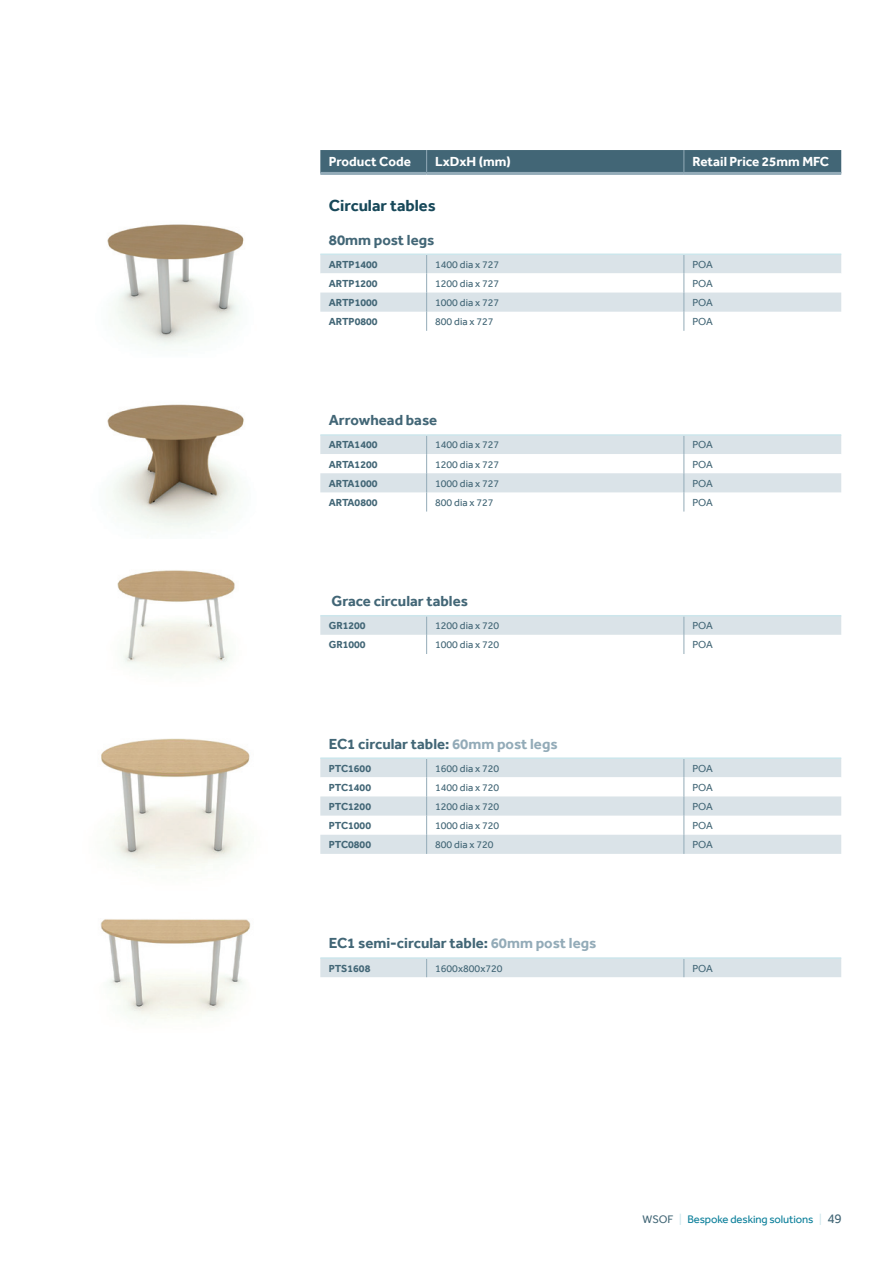
<style>
.page{position:relative;width:893px;height:1263px;background:#fff}
.page>*{position:absolute;margin:0;border:0;box-sizing:border-box;transform-origin:0 0}
.t1{font:700 16.5px "Effra";color:#174859}
.t2{font:700 15px "Effra";color:#426676}
.t3{font:700 13.5px "Effra";color:#fff}
.t4{font:11.25px "Effra";letter-spacing:-.01em;color:#0b7f9a}
.t5{font:10.5px "Effra";color:#426676}
.t6{font:700 10.5px "Effra";color:#426676}
.s1{color:#93abb8}
.s2{color:#426676}
.s3{color:#cce6ec}
.s4{font-size:13.5px;color:#426676}
</style>
<div class="page">
<img style="left:101px;top:738px;width:149px;height:131px">
<img style="left:117px;top:570px;width:118px;height:100px">
<svg style="left:320px;top:255px;width:521px;height:722px"></svg>
<svg style="left:320px;top:273px;width:521px;height:20px"></svg>
<svg style="left:320px;top:293px;width:521px;height:523px"></svg>
<svg style="left:426px;top:255px;width:1px;height:76px"></svg>
<svg style="left:684px;top:255px;width:1px;height:76px"></svg>
<svg style="left:426px;top:436px;width:1px;height:75px"></svg>
<svg style="left:684px;top:436px;width:1px;height:75px"></svg>
<svg style="left:426px;top:616px;width:1px;height:38px"></svg>
<svg style="left:684px;top:616px;width:1px;height:38px"></svg>
<svg style="left:426px;top:759px;width:1px;height:95px"></svg>
<svg style="left:684px;top:759px;width:1px;height:95px"></svg>
<svg style="left:426px;top:959px;width:1px;height:18px"></svg>
<svg style="left:684px;top:959px;width:1px;height:18px"></svg>
<hr style="left:320px;top:253px;width:107px;height:2px;background:#cce6ec">
<hr style="left:427px;top:253px;width:257px;height:2px;background:#cce6ec">
<hr style="left:684px;top:253px;width:157px;height:2px;background:#cce6ec">
<hr style="left:320px;top:434px;width:107px;height:2px;background:#cce6ec">
<hr style="left:427px;top:434px;width:257px;height:2px;background:#cce6ec">
<hr style="left:684px;top:434px;width:157px;height:2px;background:#cce6ec">
<hr style="left:320px;top:615px;width:107px;height:1px;background:#cce6ec">
<hr style="left:427px;top:615px;width:257px;height:1px;background:#cce6ec">
<hr style="left:684px;top:615px;width:157px;height:1px;background:#cce6ec">
<hr style="left:320px;top:757px;width:107px;height:2px;background:#cce6ec">
<hr style="left:427px;top:757px;width:257px;height:2px;background:#cce6ec">
<hr style="left:684px;top:757px;width:157px;height:2px;background:#cce6ec">
<hr style="left:320px;top:957px;width:107px;height:2px;background:#cce6ec">
<hr style="left:427px;top:957px;width:257px;height:2px;background:#cce6ec">
<hr style="left:684px;top:957px;width:157px;height:2px;background:#cce6ec">
<div style="left:320px;top:150px;width:521px;height:22px;background:#426676"></div>
<hr style="left:320px;top:172px;width:107px;height:3px;background:#93abb8">
<hr style="left:427px;top:172px;width:257px;height:3px;background:#93abb8">
<hr style="left:684px;top:172px;width:157px;height:3px;background:#93abb8">
<img style="left:107px;top:224px;width:137px;height:122px">
<img style="left:107px;top:404px;width:137px;height:124px">
<img style="left:100px;top:919px;width:151px;height:100px">
<p class="t3" style="left:329px;top:153px;width:84px">Product Code</p>
<p class="t3" style="left:435px;top:153px;width:77px">LxDxH (mm)</p>
<p class="t3" style="left:692px;top:153px;width:138px">Retail Price 25mm MFC</p>
<h1 class="t1" style="left:329px;top:195px;width:108px">Circular tables</h1>
<h2 class="t2" style="left:329px;top:230px;width:107px">80mm post legs</h2>
<p class="t6" style="left:329px;top:258px;width:50px">ARTP1400</p>
<p class="t5" style="left:435px;top:258px;width:66px">1400 dia x 727</p>
<p class="t5" style="left:692px;top:258px;width:22px">POA</p>
<p class="t6" style="left:329px;top:277px;width:50px">ARTP1200</p>
<p class="t5" style="left:435px;top:277px;width:66px">1200 dia x 727</p>
<p class="t5" style="left:692px;top:277px;width:22px">POA</p>
<p class="t6" style="left:329px;top:296px;width:50px">ARTP1000</p>
<p class="t5" style="left:435px;top:296px;width:66px">1000 dia x 727</p>
<p class="t5" style="left:692px;top:296px;width:22px">POA</p>
<p class="t6" style="left:329px;top:315px;width:50px">ARTP0800</p>
<p class="t5" style="left:435px;top:315px;width:60px">800 dia x 727</p>
<p class="t5" style="left:692px;top:315px;width:22px">POA</p>
<h2 class="t2" style="left:329px;top:411px;width:110px">Arrowhead base</h2>
<p class="t6" style="left:329px;top:439px;width:50px">ARTA1400</p>
<p class="t5" style="left:435px;top:439px;width:66px">1400 dia x 727</p>
<p class="t5" style="left:692px;top:439px;width:22px">POA</p>
<p class="t6" style="left:329px;top:458px;width:50px">ARTA1200</p>
<p class="t5" style="left:435px;top:458px;width:66px">1200 dia x 727</p>
<p class="t5" style="left:692px;top:458px;width:22px">POA</p>
<p class="t6" style="left:329px;top:477px;width:50px">ARTA1000</p>
<p class="t5" style="left:435px;top:477px;width:66px">1000 dia x 727</p>
<p class="t5" style="left:692px;top:477px;width:22px">POA</p>
<p class="t6" style="left:329px;top:496px;width:50px">ARTA0800</p>
<p class="t5" style="left:435px;top:496px;width:60px">800 dia x 727</p>
<p class="t5" style="left:692px;top:496px;width:22px">POA</p>
<h2 class="t2" style="left:332px;top:592px;width:138px">Grace circular tables</h2>
<p class="t6" style="left:329px;top:619px;width:38px">GR1200</p>
<p class="t5" style="left:435px;top:620px;width:66px">1200 dia x 720</p>
<p class="t5" style="left:692px;top:620px;width:22px">POA</p>
<p class="t6" style="left:329px;top:638px;width:38px">GR1000</p>
<p class="t5" style="left:435px;top:639px;width:66px">1000 dia x 720</p>
<p class="t5" style="left:692px;top:639px;width:22px">POA</p>
<h2 class="t2" style="left:329px;top:734px;width:230px">EC1 circular table: <span class="s1">60mm post legs</span></h2>
<p class="t6" style="left:329px;top:762px;width:44px">PTC1600</p>
<p class="t5" style="left:435px;top:762px;width:66px">1600 dia x 720</p>
<p class="t5" style="left:692px;top:762px;width:22px">POA</p>
<p class="t6" style="left:329px;top:781px;width:44px">PTC1400</p>
<p class="t5" style="left:435px;top:781px;width:66px">1400 dia x 720</p>
<p class="t5" style="left:692px;top:781px;width:22px">POA</p>
<p class="t6" style="left:329px;top:800px;width:44px">PTC1200</p>
<p class="t5" style="left:435px;top:800px;width:66px">1200 dia x 720</p>
<p class="t5" style="left:692px;top:800px;width:22px">POA</p>
<p class="t6" style="left:329px;top:819px;width:44px">PTC1000</p>
<p class="t5" style="left:435px;top:819px;width:66px">1000 dia x 720</p>
<p class="t5" style="left:692px;top:819px;width:22px">POA</p>
<p class="t6" style="left:329px;top:838px;width:44px">PTC0800</p>
<p class="t5" style="left:435px;top:838px;width:60px">800 dia x 720</p>
<p class="t5" style="left:692px;top:838px;width:22px">POA</p>
<h2 class="t2" style="left:329px;top:934px;width:269px">EC1 semi-circular table: <span class="s1">60mm post legs</span></h2>
<p class="t6" style="left:329px;top:962px;width:43px">PTS1608</p>
<p class="t5" style="left:435px;top:962px;width:69px">1600x800x720</p>
<p class="t5" style="left:692px;top:962px;width:22px">POA</p>
<p class="t4" style="left:643px;top:1212px;width:201px"><span class="s2">WSOF</span> <span class="s3">|</span> Bespoke desking solutions <span class="s3">|</span> <span class="s4">49</span></p>
</div>
